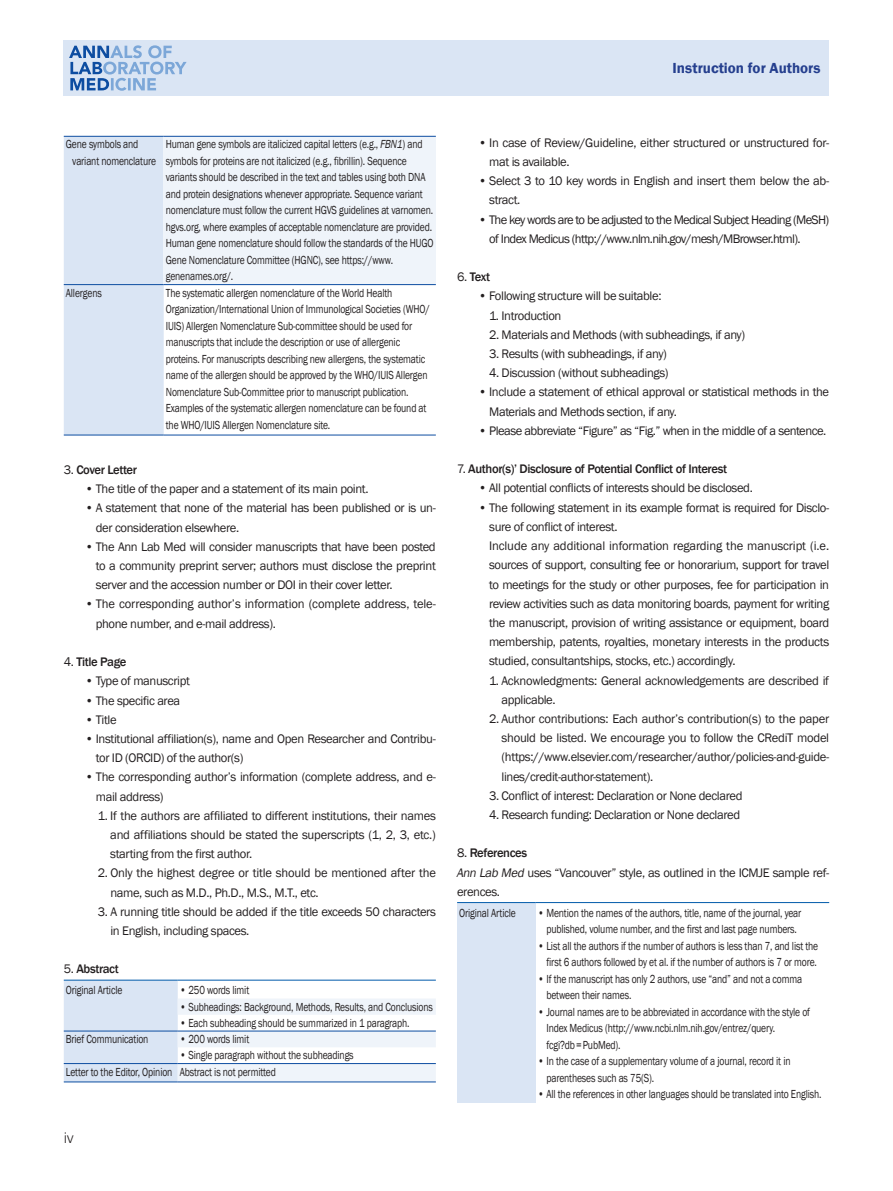
<style>
.page{position:relative;width:893px;height:1191px;background:#fff}
.page>*{position:absolute;margin:0;border:0;box-sizing:border-box;transform-origin:0 0}
.t1{font:600 15px "Franklin Gothic";color:#253f8e}
.t2{font:14.85px "Dotum";color:#231f20}
.t3{font:12.75px/19.2px "Franklin Gothic";letter-spacing:-.03em;color:#231f20}
.t4{font:12.75px/19.2px "Franklin Gothic";letter-spacing:-.055em;color:#231f20}
.t5{font:500 12.75px "Franklin Gothic";letter-spacing:-.03em;color:#231f20}
.t6{font:12.75px/19.2px "Franklin Gothic";letter-spacing:-.01em;color:#231f20}
.t7{font:12px/16.5px "Franklin Gothic";letter-spacing:-.015em;color:#231f20;scale:.8 1}
.s1{font-style:italic}
.s2{font-weight:400}
.s3{font-weight:500}
</style>
<div class="page">
<div style="left:64px;top:40px;width:765px;height:56px;background:#dae5f4"></div>
<svg style="left:69px;top:45px;width:118px;height:46px"></svg>
<div style="left:64px;top:137px;width:100px;height:298px;background:#dae5f4"></div>
<div style="left:164px;top:136px;width:272px;height:149px;background:#eff4fa"></div>
<hr style="left:64px;top:435px;width:100px;height:1px;background:#0d4da1">
<hr style="left:164px;top:435px;width:272px;height:1px;background:#0d4da1">
<hr style="left:64px;top:136px;width:100px;height:1px;background:#0d4da1">
<hr style="left:164px;top:136px;width:272px;height:1px;background:#0d4da1">
<hr style="left:64px;top:284px;width:100px;height:1px;background:#0d4da1">
<hr style="left:164px;top:284px;width:272px;height:1px;background:#0d4da1">
<svg style="left:64px;top:980px;width:372px;height:101px"></svg>
<hr style="left:64px;top:1081px;width:114px;height:1px;background:#0d4da1">
<hr style="left:178px;top:1081px;width:258px;height:1px;background:#0d4da1">
<hr style="left:64px;top:979px;width:114px;height:1px;background:#015aaa">
<hr style="left:178px;top:979px;width:258px;height:1px;background:#015aaa">
<hr style="left:64px;top:1030px;width:114px;height:1px;background:#0d4da1">
<hr style="left:178px;top:1030px;width:258px;height:1px;background:#0d4da1">
<hr style="left:64px;top:1063px;width:114px;height:1px;background:#0d4da1">
<hr style="left:178px;top:1063px;width:258px;height:1px;background:#0d4da1">
<div style="left:457px;top:902px;width:79px;height:200px;background:#dae5f4"></div>
<hr style="left:536px;top:902px;width:293px;height:1px;background:#015aaa">
<hr style="left:457px;top:902px;width:79px;height:1px;background:#015aaa">
<p class="t1" style="left:673px;top:59px;width:150px">Instruction for Authors</p>
<p class="t7" style="left:72px;top:136px;width:106px;text-indent:-6px">Gene symbols and variant nomenclature</p>
<p class="t7" style="left:166px;top:136px;width:336px">Human gene symbols are italicized capital letters (e.g., <span class="s1">FBN1</span>) and symbols for proteins are not italicized (e.g., fibrillin). Sequence variants should be described in the text and tables using both DNA and protein designations whenever appropriate. Sequence variant nomenclature must follow the current HGVS guidelines at varnomen. hgvs.org, where examples of acceptable nomenclature are provided.<br>Human gene nomenclature should follow the standards of the HUGO Gene Nomenclature Committee (HGNC), see https://www. genenames.org/.</p>
<p class="t7" style="left:66px;top:285px;width:46px">Allergens</p>
<p class="t7" style="left:166px;top:285px;width:331px">The systematic allergen nomenclature of the World Health Organization/International Union of Immunological Societies (WHO/ IUIS) Allergen Nomenclature Sub-committee should be used for manuscripts that include the description or use of allergenic proteins. For manuscripts describing new allergens, the systematic name of the allergen should be approved by the WHO/IUIS Allergen Nomenclature Sub-Committee prior to manuscript publication.<br>Examples of the systematic allergen nomenclature can be found at the WHO/IUIS Allergen Nomenclature site.</p>
<p class="t5" style="left:64px;top:462px;width:75px"><span class="s2">3.</span> Cover Letter</p>
<p class="t3" style="left:85px;top:479px;width:285px">• The title of the paper and a statement of its main point.</p>
<p class="t3" style="left:96px;top:499px;width:341px;text-indent:-11px">• A statement that none of the material has been published or is un&shy;der consideration elsewhere.</p>
<p class="t3" style="left:96px;top:537px;width:342px;text-align:justify;text-indent:-11px">• The Ann Lab Med will consider manuscripts that have been posted to a community preprint server; authors must disclose the preprint server and the accession number or DOI in their cover letter.</p>
<p class="t6" style="left:96px;top:595px;width:341px;text-indent:-11px">• The corresponding author’s information (complete address, tele&shy;phone number, and e-mail address).</p>
<p class="t5" style="left:64px;top:654px;width:64px"><span class="s2">4.</span> Title Page</p>
<p class="t3" style="left:85px;top:671px;width:106px">• Type of manuscript</p>
<p class="t3" style="left:85px;top:691px;width:97px">• The specific area</p>
<p class="t3" style="left:85px;top:710px;width:33px">• Title</p>
<p class="t3" style="left:96px;top:729px;width:341px;text-indent:-11px">• Institutional affiliation(s), name and Open Researcher and Contribu&shy;tor ID (ORCID) of the author(s)</p>
<p class="t3" style="left:96px;top:767px;width:342px;text-indent:-11px">• The corresponding author’s information (complete address, and e&shy;mail address)</p>
<p class="t3" style="left:110px;top:806px;width:327px;text-align:justify;text-indent:-12px">1. If the authors are affiliated to different institutions, their names and affiliations should be stated the superscripts (1, 2, 3, etc.) starting from the first author.</p>
<p class="t3" style="left:110px;top:863px;width:327px;text-indent:-13px">2. Only the highest degree or title should be mentioned after the name, such as M.D., Ph.D., M.S., M.T., etc.</p>
<p class="t3" style="left:110px;top:902px;width:327px;text-indent:-13px">3. A running title should be added if the title exceeds 50 characters in English, including spaces.</p>
<p class="t5" style="left:64px;top:961px;width:57px"><span class="s2">5.</span> Abstract</p>
<p class="t7" style="left:66px;top:982px;width:72px">Original Article</p>
<p class="t7" style="left:180px;top:982px;width:88px">• 250 words limit</p>
<p class="t7" style="left:180px;top:998px;width:318px">• Subheadings: Background, Methods, Results, and Conclusions</p>
<p class="t7" style="left:180px;top:1015px;width:289px">• Each subheading should be summarized in 1 paragraph.</p>
<p class="t7" style="left:66px;top:1031px;width:105px">Brief Communication</p>
<p class="t7" style="left:180px;top:1031px;width:88px">• 200 words limit</p>
<p class="t7" style="left:66px;top:1047px;width:361px;text-indent:114px">• Single paragraph without the subheadings<br>Letter to the Editor, Opinion Abstract is not permitted</p>
<p class="t2" style="left:64px;top:1130px;width:12px">iv</p>
<p class="t3" style="left:489px;top:133px;width:341px;text-indent:-11px">• In case of Review/Guideline, either structured or unstructured for&shy;mat is available.</p>
<p class="t3" style="left:489px;top:172px;width:341px;text-indent:-11px">• Select 3 to 10 key words in English and insert them below the ab&shy;stract.</p>
<p class="t4" style="left:489px;top:210px;width:341px;text-indent:-11px">• The key words are to be adjusted to the Medical Subject Heading (MeSH) of Index Medicus (http://www.nlm.nih.gov/mesh/MBrowser.html).</p>
<p class="t5" style="left:457px;top:269px;width:34px"><span class="s2">6.</span> Text</p>
<p class="t3" style="left:478px;top:287px;width:185px">• Following structure will be suitable:</p>
<p class="t3" style="left:489px;top:306px;width:74px">1. Introduction</p>
<p class="t3" style="left:489px;top:325px;width:258px">2. Materials and Methods (with subheadings, if any)</p>
<p class="t3" style="left:489px;top:344px;width:179px">3. Results (with subheadings, if any)</p>
<p class="t3" style="left:489px;top:364px;width:181px">4. Discussion (without subheadings)</p>
<p class="t3" style="left:489px;top:383px;width:341px;text-indent:-11px">• Include a statement of ethical approval or statistical methods in the<br>Materials and Methods section, if any.</p>
<p class="t3" style="left:478px;top:421px;width:349px">• Please abbreviate “Figure” as “Fig.” when in the middle of a sentence.</p>
<p class="t5" style="left:457px;top:461px;width:271px"><span class="s2">7.</span> Author(s)’ Disclosure of Potential Conflict of Interest</p>
<p class="t3" style="left:478px;top:479px;width:276px">• All potential conflicts of interests should be disclosed.</p>
<p class="t3" style="left:489px;top:498px;width:342px;text-indent:-11px">• The following statement in its example format is required for Disclo&shy;sure of conflict of interest.<br>Include any additional information regarding the manuscript (i.e. sources of support, consulting fee or honorarium, support for travel to meetings for the study or other purposes, fee for participation in review activities such as data monitoring boards, payment for writing the manuscript, provision of writing assistance or equipment, board membership, patents, royalties, monetary interests in the products studied, consultantships, stocks, etc.) accordingly.</p>
<p class="t3" style="left:501px;top:671px;width:329px;text-indent:-12px">1. Acknowledgments: General acknowledgements are described if applicable.</p>
<p class="t3" style="left:502px;top:709px;width:329px;text-align:justify;text-indent:-13px">2. Author contributions: Each author’s contribution(s) to the paper should be listed. We encourage you to follow the CRediT model (https://www.elsevier.com/researcher/author/policies-and-guide&shy;lines/credit-author-statement).</p>
<p class="t3" style="left:489px;top:786px;width:255px">3. Conflict of interest: Declaration or None declared</p>
<p class="t3" style="left:489px;top:805px;width:253px">4. Research funding: Declaration or None declared</p>
<p class="t3" style="left:456px;top:844px;width:374px">8. <span class="s3">References<br></span><span class="s1">Ann Lab Med</span> uses “Vancouver” style, as outlined in the ICMJE sample ref&shy;erences.</p>
<p class="t7" style="left:459px;top:905px;width:72px">Original Article</p>
<p class="t7" style="left:538px;top:905px;width:331px;text-align:center">• Mention the names of the authors, title, name of the journal, year published, volume number, and the first and last page numbers.</p>
<p class="t7" style="left:538px;top:938px;width:352px;text-align:center">• List all the authors if the number of authors is less than 7, and list the first 6 authors followed by et al. if the number of authors is 7 or more.</p>
<p class="t7" style="left:546px;top:971px;width:321px;text-indent:-9px">• If the manuscript has only 2 authors, use “and” and not a comma between their names.</p>
<p class="t7" style="left:546px;top:1004px;width:331px;text-indent:-9px">• Journal names are to be abbreviated in accordance with the style of<br>Index Medicus (http://www.ncbi.nlm.nih.gov/entrez/query. fcgi?db=PubMed).</p>
<p class="t7" style="left:546px;top:1053px;width:307px;text-indent:-9px">• In the case of a supplementary volume of a journal, record it in parentheses such as 75(S).</p>
<p class="t7" style="left:538px;top:1086px;width:356px">• All the references in other languages should be translated into English.</p>
</div>
